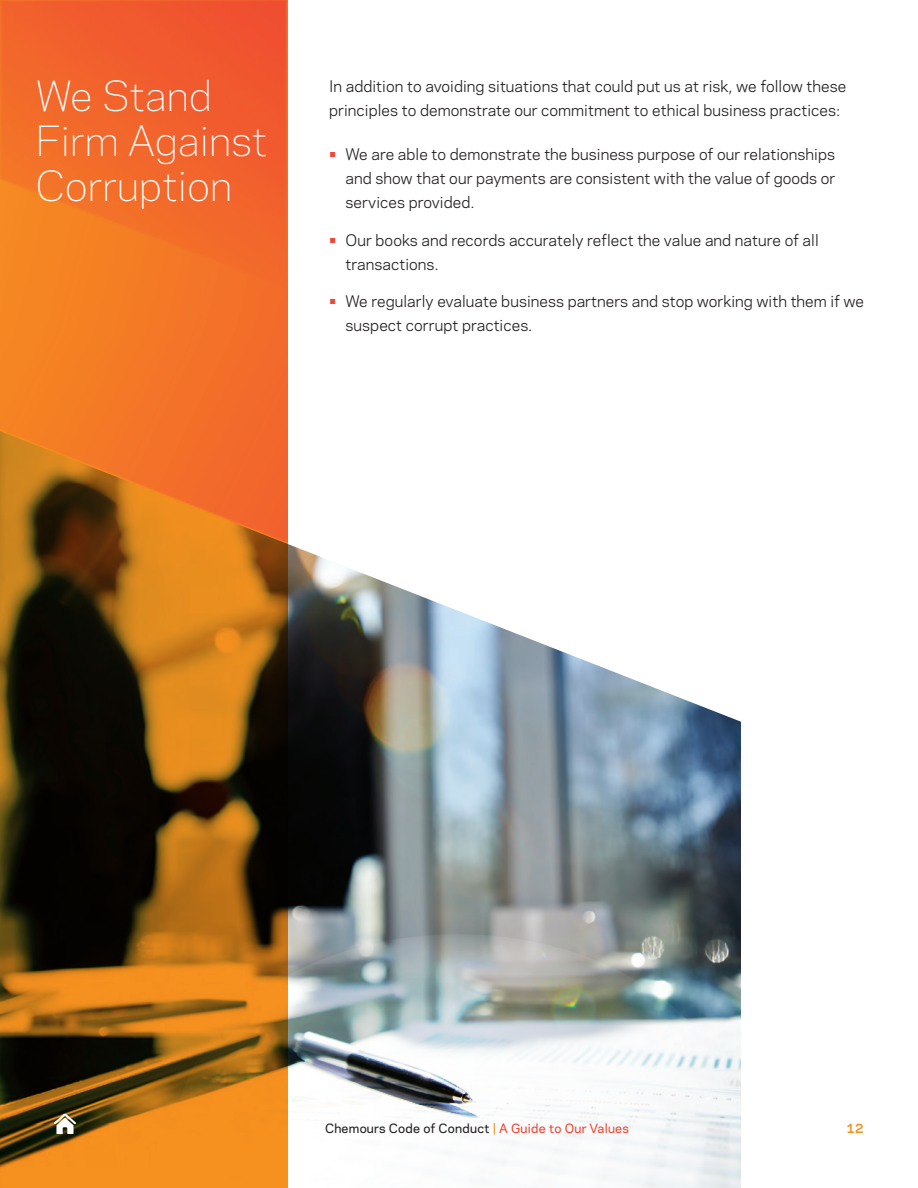
<style>
.page{position:relative;width:918px;height:1188px;background:#fff}
.page>*{position:absolute;margin:0;border:0;box-sizing:border-box;transform-origin:0 0}
.t1{font:300 39px/45px "Chemours Sans";color:#fff}
.t2{font:15px/24px "Chemours Sans";letter-spacing:.005em;color:#231f20}
.t3{font:500 12px "Chemours Sans";letter-spacing:.02em;color:#231f20}
.t4{font:700 12px "Chemours Sans";color:#f6911e}
.s1{font-size:19.5px;color:#ef4835}
.s2{color:#f6911e}
.s3{color:#ef4835}
</style>
<div class="page">
<img style="left:288px;top:544px;width:453px;height:390px">
<img style="left:288px;top:934px;width:453px;height:254px">
<img style="left:0;top:0;width:288px;height:1188px">
<svg style="left:54px;top:1114px;width:22px;height:20px"></svg>
<h1 class="t1" style="left:36px;top:71px;width:233px">We Stand<br>Firm Against<br>Corruption</h1>
<p class="t2" style="left:329px;top:73px;width:519px">In addition to avoiding situations that could put us at risk, we follow these principles to demonstrate our commitment to ethical business practices:</p>
<p class="t2" style="left:346px;top:141px;width:491px;text-align:justify;text-indent:-16px"><span class="s1">•</span> We are able to demonstrate the business purpose of our relationships and show that our payments are consistent with the value of goods or services provided.</p>
<p class="t2" style="left:346px;top:227px;width:475px;text-indent:-16px"><span class="s1">•</span> Our books and records accurately reflect the value and nature of all transactions.</p>
<p class="t2" style="left:346px;top:288px;width:520px;text-indent:-16px"><span class="s1">•</span> We regularly evaluate business partners and stop working with them if we suspect corrupt practices.</p>
<p class="t3" style="left:325px;top:1120px;width:305px">Chemours Code of Conduct <span class="s2">|</span> <span class="s3">A Guide to Our Values</span></p>
<p class="t4" style="left:847px;top:1120px;width:19px">12</p>
</div>
